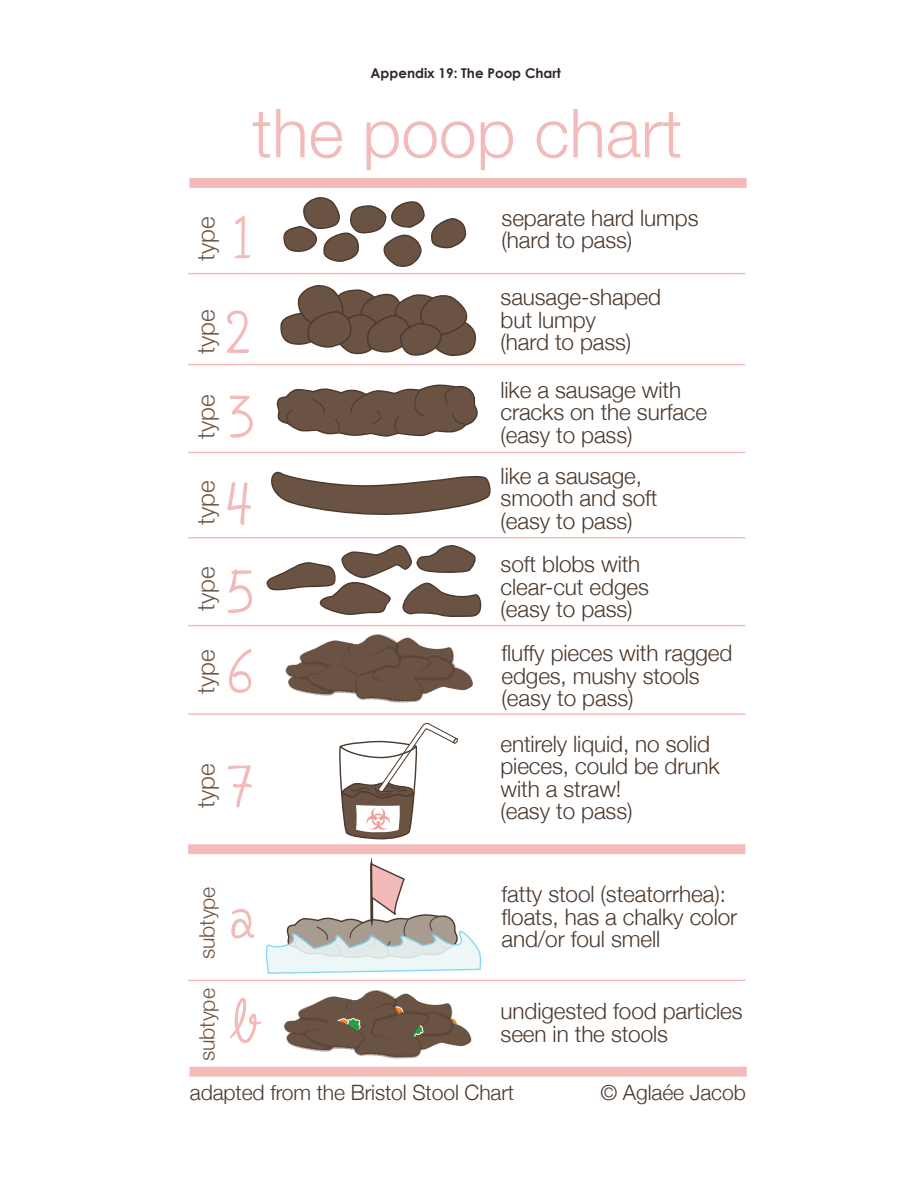
<style>
.page{position:relative;width:918px;height:1188px;background:#fff}
.page>*{position:absolute;margin:0;border:0;box-sizing:border-box;transform-origin:0 0}
.t1{font:300 67.65px "Helvetica Neue";color:#f2bab8}
.t2{font:67.65px/87.8px "Fineliner Script";color:#f2bab8}
.t3{font:300 24px "Helvetica Neue";letter-spacing:-.01em;color:#6b5344}
.t4{font:300 22.5px/22.5px "Helvetica Neue";letter-spacing:-.005em;color:#4b392d}
.t5{font:300 21.15px "Helvetica Neue";letter-spacing:-.005em;color:#4b392d}
.t6{font:300 21.15px "Helvetica Neue";letter-spacing:-.01em;color:#6b5344}
.t7{font:700 13.5px "Century Gothic";color:#33272d}
</style>
<div class="page">
<svg style="left:283px;top:197px;width:183px;height:70px"></svg>
<svg style="left:271px;top:471px;width:220px;height:44px"></svg>
<svg style="left:280px;top:285px;width:197px;height:71px"></svg>
<svg style="left:276px;top:384px;width:202px;height:53px"></svg>
<svg style="left:266px;top:545px;width:215px;height:72px"></svg>
<svg style="left:285px;top:634px;width:188px;height:68px"></svg>
<svg style="left:339px;top:723px;width:119px;height:116px"></svg>
<svg style="left:266px;top:858px;width:215px;height:116px"></svg>
<svg style="left:283px;top:990px;width:189px;height:68px"></svg>
<hr style="left:188px;top:273px;width:557px;height:1px;background:#f2bab8">
<div style="left:189px;top:178px;width:558px;height:10px;background:#f2bab8"></div>
<hr style="left:188px;top:452px;width:557px;height:1px;background:#f2bab8">
<hr style="left:188px;top:364px;width:557px;height:1px;background:#f2bab8">
<hr style="left:188px;top:625px;width:557px;height:1px;background:#f2bab8">
<hr style="left:188px;top:537px;width:557px;height:1px;background:#f2bab8">
<div style="left:188px;top:844px;width:557px;height:10px;background:#f2bab8"></div>
<hr style="left:188px;top:713px;width:557px;height:2px;background:#f2bab8">
<hr style="left:188px;top:980px;width:557px;height:1px;background:#f2bab8">
<div style="left:190px;top:1067px;width:557px;height:10px;background:#f2bab8"></div>
<p class="t7" style="left:371px;top:64px;width:192px">Appendix 19: The Poop Chart</p>
<h1 class="t1" style="left:252px;top:79px;width:432px">the poop chart</h1>
<h1 class="t2" style="left:225px;top:191px;width:28px;line-height:94.8px">1<br>2</h1>
<p class="t3" style="left:187px;top:261px;width:46px;rotate:-90deg">type</p>
<p class="t3" style="left:187px;top:354px;width:46px;rotate:-90deg">type</p>
<p class="t3" style="left:187px;top:439px;width:46px;rotate:-90deg">type</p>
<p class="t3" style="left:187px;top:525px;width:46px;rotate:-90deg">type</p>
<p class="t3" style="left:187px;top:611px;width:46px;rotate:-90deg">type</p>
<p class="t3" style="left:187px;top:694px;width:46px;rotate:-90deg">type</p>
<p class="t3" style="left:187px;top:808px;width:46px;rotate:-90deg">type</p>
<h1 class="t2" style="left:226px;top:374px;width:29px;text-align:justify">3<br>4<br>5</h1>
<h1 class="t2" style="left:226px;top:617px;width:27px;line-height:113.7px">6<br>7</h1>
<p class="t6" style="left:190px;top:959px;width:75px;rotate:-90deg">subtype</p>
<h1 class="t2" style="left:230px;top:875px;width:27px">a</h1>
<p class="t6" style="left:190px;top:1061px;width:75px;rotate:-90deg">subtype</p>
<h1 class="t2" style="left:231px;top:980px;width:31px">b</h1>
<p class="t4" style="left:502px;top:205px;width:198px">separate hard lumps (hard to pass)</p>
<p class="t4" style="left:501px;top:284px;width:162px">sausage-shaped but lumpy<br>(hard to pass)</p>
<p class="t4" style="left:501px;top:377px;width:208px">like a sausage with cracks on the surface (easy to pass)</p>
<p class="t4" style="left:501px;top:463px;width:158px">like a sausage, smooth and soft (easy to pass)</p>
<p class="t4" style="left:501px;top:551px;width:150px">soft blobs with clear-cut edges (easy to pass)</p>
<p class="t4" style="left:502px;top:640px;width:232px">fluffy pieces with ragged edges, mushy stools (easy to pass)</p>
<p class="t4" style="left:501px;top:731px;width:221px">entirely liquid, no solid pieces, could be drunk with a straw!<br>(easy to pass)</p>
<p class="t4" style="left:502px;top:881px;width:237px">fatty stool (steatorrhea): floats, has a chalky color and/or foul smell</p>
<p class="t4" style="left:501px;top:998px;width:244px">undigested food particles seen in the stools</p>
<p class="t5" style="left:190px;top:1075px;width:326px">adapted from the Bristol Stool Chart</p>
<p class="t5" style="left:600px;top:1075px;width:147px">© Aglaée Jacob</p>
</div>
